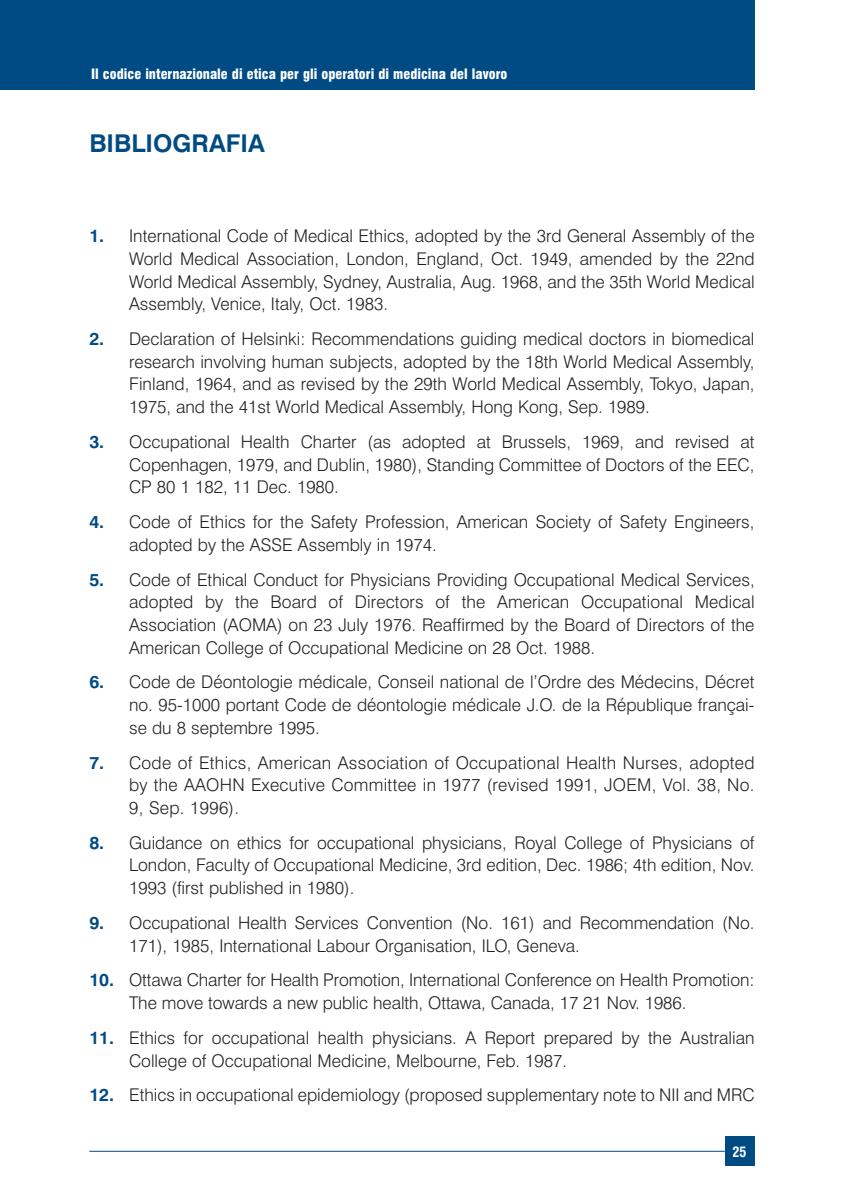
<style>
.page{position:relative;width:844px;height:1191px;background:#fff}
.page>*{position:absolute;margin:0;border:0;box-sizing:border-box;transform-origin:0 0}
.t1{font:24.5px "Swiss 721 BHAIAAC";color:#004b84}
.t2{font:17.5px/22.6px "Swiss 721 BTHAIAAE";color:#231f20;text-align:justify}
.t3{font:14px "Swiss 721 BT Black Con HAIAAG";color:#fff}
.t4{font:14px "Swiss 721 BT Bold Con HAIAAH";color:#fff}
.s1{font-family:"Swiss 721 BHAIAAC";color:#004b84}
</style>
<div class="page">
<div style="left:0;top:0;width:754px;height:89px;background:#004b84"></div>
<div style="left:724px;top:1136px;width:30px;height:30px;background:#004b84"></div>
<hr style="left:89px;top:1150px;width:635px;height:1px;background:#004b84">
<p class="t3" style="left:91px;top:68px;width:417px">Il codice internazionale di etica per gli operatori di medicina del lavoro</p>
<h1 class="t1" style="left:89px;top:134px;width:177px">BIBLIOGRAFIA</h1>
<p class="t2" style="left:129px;top:226px;width:627px;text-indent:-40px"><span class="s1">1.</span> International Code of Medical Ethics, adopted by the 3rd General Assembly of the World Medical Association, London, England, Oct. 1949, amended by the 22nd World Medical Assembly, Sydney, Australia, Aug. 1968, and the 35th World Medical Assembly, Venice, Italy, Oct. 1983.</p>
<p class="t2" style="left:129px;top:329px;width:627px;text-indent:-40px"><span class="s1">2.</span> Declaration of Helsinki: Recommendations guiding medical doctors in biomedical research involving human subjects, adopted by the 18th World Medical Assembly, Finland, 1964, and as revised by the 29th World Medical Assembly, Tokyo, Japan, 1975, and the 41st World Medical Assembly, Hong Kong, Sep. 1989.</p>
<p class="t2" style="left:129px;top:432px;width:627px;text-indent:-40px"><span class="s1">3.</span> Occupational Health Charter (as adopted at Brussels, 1969, and revised at Copenhagen, 1979, and Dublin, 1980), Standing Committee of Doctors of the EEC, CP 80 1 182, 11 Dec. 1980.</p>
<p class="t2" style="left:129px;top:512px;width:626px;text-indent:-40px"><span class="s1">4.</span> Code of Ethics for the Safety Profession, American Society of Safety Engineers, adopted by the ASSE Assembly in 1974.</p>
<p class="t2" style="left:129px;top:570px;width:627px;text-indent:-40px"><span class="s1">5.</span> Code of Ethical Conduct for Physicians Providing Occupational Medical Services, adopted by the Board of Directors of the American Occupational Medical Association (AOMA) on 23 July 1976. Reaffirmed by the Board of Directors of the American College of Occupational Medicine on 28 Oct. 1988.</p>
<p class="t2" style="left:129px;top:673px;width:627px;text-indent:-40px"><span class="s1">6.</span> Code de Déontologie médicale, Conseil national de l’Ordre des Médecins, Décret no. 95-1000 portant Code de déontologie médicale J.O. de la République françai&shy;se du 8 septembre 1995.</p>
<p class="t2" style="left:129px;top:753px;width:627px;text-indent:-40px"><span class="s1">7.</span> Code of Ethics, American Association of Occupational Health Nurses, adopted by the AAOHN Executive Committee in 1977 (revised 1991, JOEM, Vol. 38, No.<br>9, Sep. 1996).</p>
<p class="t2" style="left:129px;top:833px;width:627px;text-indent:-40px"><span class="s1">8.</span> Guidance on ethics for occupational physicians, Royal College of Physicians of London, Faculty of Occupational Medicine, 3rd edition, Dec. 1986; 4th edition, Nov.<br>1993 (first published in 1980).</p>
<p class="t2" style="left:129px;top:913px;width:627px;text-indent:-40px"><span class="s1">9.</span> Occupational Health Services Convention (No. 161) and Recommendation (No.<br>171), 1985, International Labour Organisation, ILO, Geneva.</p>
<p class="t2" style="left:129px;top:970px;width:626px;text-indent:-40px"><span class="s1">10.</span> Ottawa Charter for Health Promotion, International Conference on Health Promotion:<br>The move towards a new public health, Ottawa, Canada, 17 21 Nov. 1986.</p>
<p class="t2" style="left:129px;top:1028px;width:627px;text-indent:-40px"><span class="s1">11.</span> Ethics for occupational health physicians. A Report prepared by the Australian<br>College of Occupational Medicine, Melbourne, Feb. 1987.</p>
<p class="t2" style="left:89px;top:1085px;width:666px"><span class="s1">12.</span> Ethics in occupational epidemiology (proposed supplementary note to NII and MRC</p>
<p class="t4" style="left:732px;top:1145px;width:15px">25</p>
</div>
